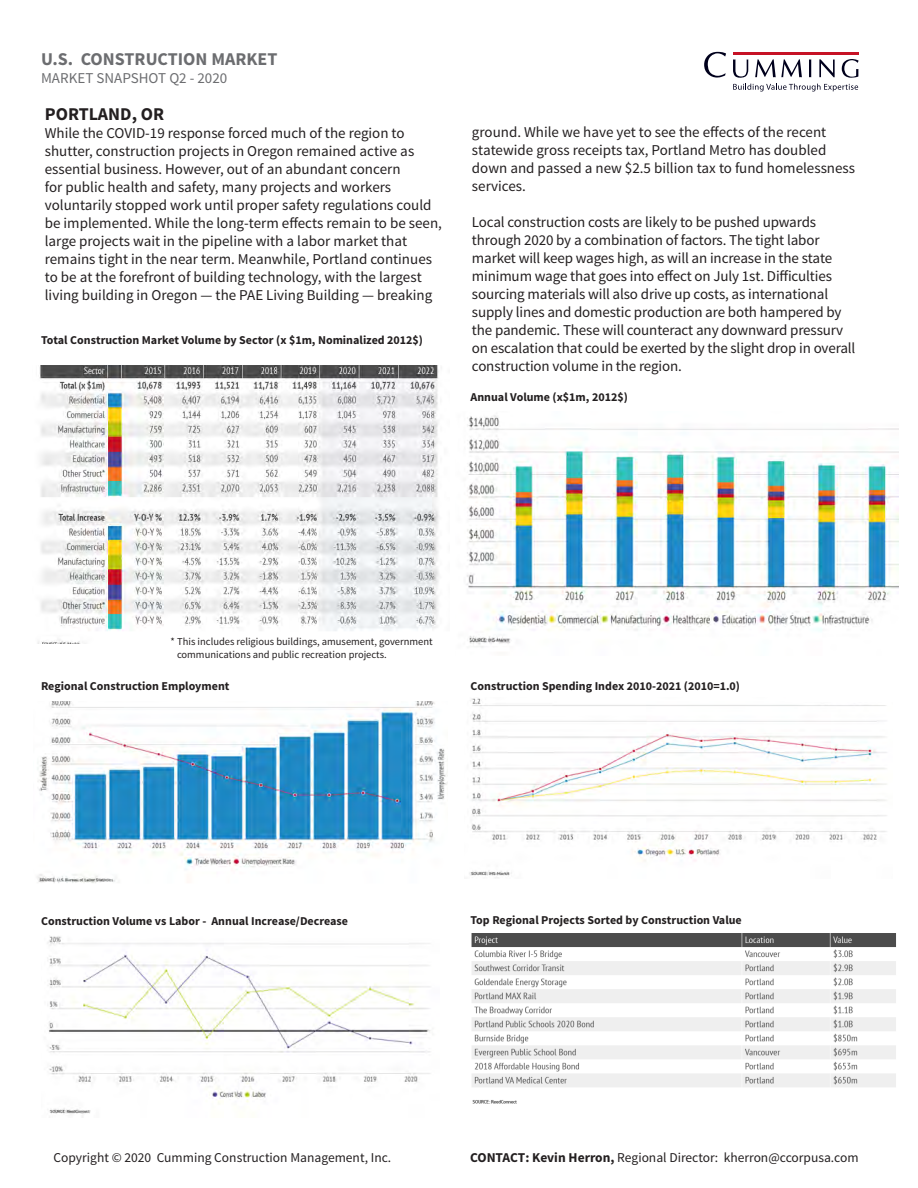
<style>
.page{position:relative;width:918px;height:1188px;background:#fff}
.page>*{position:absolute;margin:0;border:0;box-sizing:border-box;transform-origin:0 0}
.t1{font:700 18px "Source Sans Pro";color:#6c6d70}
.t2{font:700 18px "Source Sans Pro";color:#231f20}
.t3{font:15px/18px "Source Sans Pro";letter-spacing:-.005em;color:#231f20}
.t4{font:15px "Source Sans Pro";color:#6c6d70}
.t5{font:13.5px "Source Sans Pro";color:#231f20}
.t6{font:700 12px "Source Sans Pro";color:#231f20}
.t7{font:10.5px/12.6px "Source Sans Pro";color:#231f20}
.s1{font-weight:700}
</style>
<div class="page">
<hr style="left:733px;top:52px;width:126px;height:3px;background:#c61225">
<svg style="left:704px;top:52px;width:22px;height:26px"></svg>
<svg style="left:733px;top:59px;width:15px;height:19px"></svg>
<svg style="left:809px;top:59px;width:2px;height:18px"></svg>
<svg style="left:819px;top:59px;width:16px;height:18px"></svg>
<svg style="left:842px;top:59px;width:17px;height:19px"></svg>
<svg style="left:733px;top:84px;width:125px;height:7px"></svg>
<svg style="left:755px;top:59px;width:47px;height:18px"></svg>
<img style="left:471px;top:933px;width:425px;height:171px">
<img style="left:37px;top:365px;width:402px;height:279px">
<img style="left:37px;top:701px;width:411px;height:182px">
<img style="left:466px;top:415px;width:433px;height:233px">
<img style="left:47px;top:936px;width:384px;height:182px">
<img style="left:469px;top:698px;width:418px;height:180px">
<div style="left:784px;top:681px;width:116px;height:21px;background:#fff"></div>
<p class="t1" style="left:41px;top:48px;width:238px">U.S. CONSTRUCTION MARKET</p>
<p class="t4" style="left:41px;top:69px;width:188px">MARKET SNAPSHOT Q2 - 2020</p>
<p class="t2" style="left:45px;top:102px;width:121px">PORTLAND, OR</p>
<p class="t3" style="left:45px;top:124px;width:399px">While the COVID-19 response forced much of the region to shutter, construction projects in Oregon remained active as essential business. However, out of an abundant concern<br>for public health and safety, many projects and workers voluntarily stopped work until proper safety regulations could be implemented. While the long-term effects remain to be seen, large projects wait in the pipeline with a labor market that remains tight in the near term. Meanwhile, Portland continues to be at the forefront of building technology, with the largest living building in Oregon — the PAE Living Building — breaking</p>
<p class="t6" style="left:41px;top:332px;width:384px">Total Construction Market Volume by Sector (x $1m, Nominalized 2012$)</p>
<p class="t3" style="left:472px;top:123px;width:385px">ground. While we have yet to see the effects of the recent statewide gross receipts tax, Portland Metro has doubled down and passed a new $2.5 billion tax to fund homelessness services.</p>
<p class="t3" style="left:472px;top:213px;width:385px">Local construction costs are likely to be pushed upwards through 2020 by a combination of factors. The tight labor market will keep wages high, as will an increase in the state minimum wage that goes into effect on July 1st. Difficulties sourcing materials will also drive up costs, as international supply lines and domestic production are both hampered by the pandemic. These will counteract any downward pressurv on escalation that could be exerted by the slight drop in overall construction volume in the region.</p>
<p class="t6" style="left:471px;top:389px;width:159px">Annual Volume (x$1m, 2012$)</p>
<p class="t7" style="left:177px;top:636px;width:257px;text-indent:-6px">* This includes religious buildings, amusement, government communications and public recreation projects.</p>
<p class="t6" style="left:41px;top:679px;width:190px">Regional Construction Employment</p>
<p class="t6" style="left:471px;top:679px;width:271px">Construction Spending Index 2010-2021 (2010=1.0)</p>
<p class="t6" style="left:41px;top:913px;width:309px">Construction Volume vs Labor - Annual Increase/Decrease</p>
<p class="t6" style="left:471px;top:913px;width:273px">Top Regional Projects Sorted by Construction Value</p>
<p class="t5" style="left:53px;top:1150px;width:339px">Copyright © 2020 Cumming Construction Management, Inc.</p>
<p class="t5" style="left:470px;top:1150px;width:390px"><span class="s1">CONTACT: Kevin Herron,</span> Regional Director: kherron@ccorpusa.com</p>
</div>
